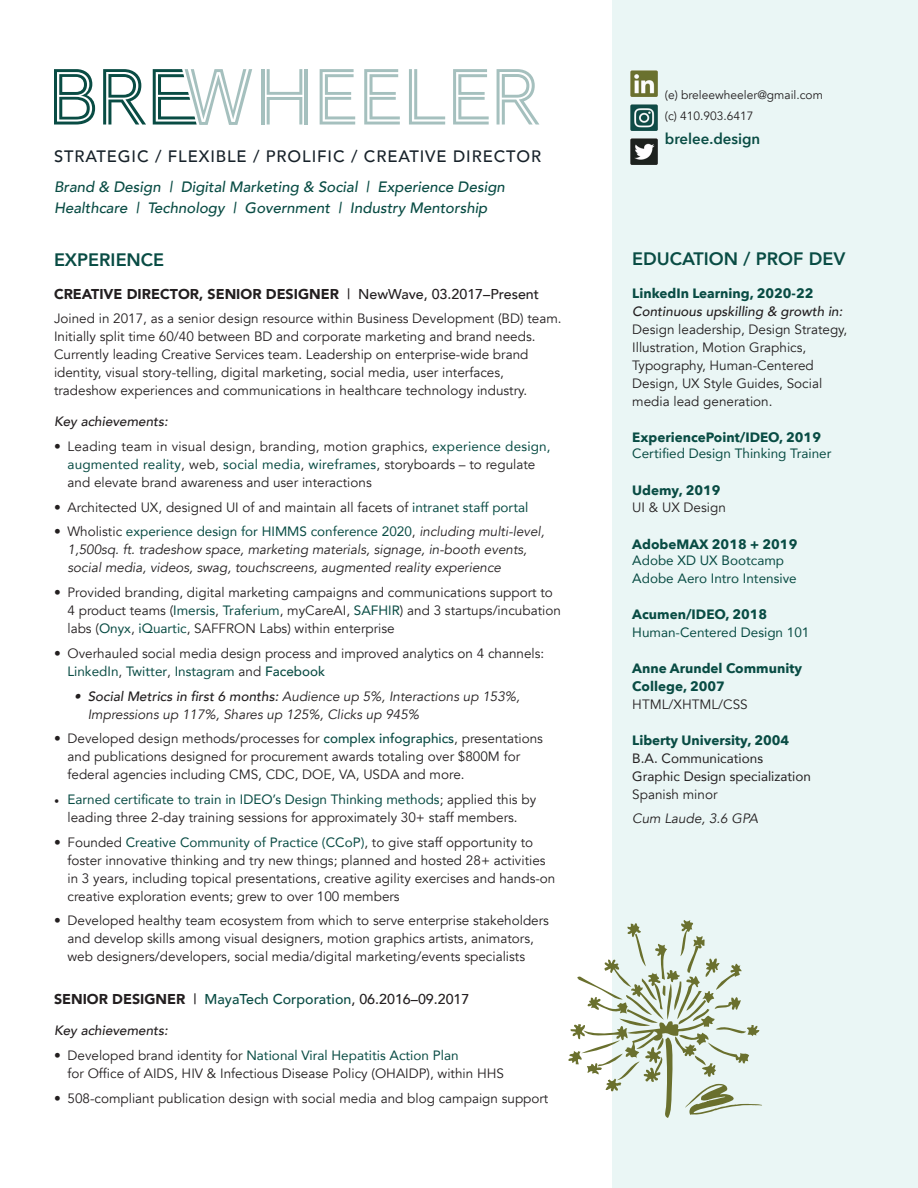
<style>
.page{position:relative;width:918px;height:1188px;background:#fff}
.page>*{position:absolute;margin:0;border:0;box-sizing:border-box;transform-origin:0 0}
.t1{font:800 18px "Avenir";color:#094c44}
.t2{font:500 16.5px "Avenir";letter-spacing:.055em;color:#17222a}
.t3{font:italic 500 15px/21px "Avenir";color:#094c44}
.t4{font:600 15px "Avenir Next";color:#094c44}
.t5{font:900 14.25px "Avenir";color:#231f20}
.t6{font:500 14.25px "Avenir";color:#094c44}
.t7{font:13.5px/18px "Avenir";color:#231f20}
.t8{font:italic 13.5px/18px "Avenir";color:#231f20}
.t9{font:700 13.5px/18px "Avenir Next";color:#094c44}
.t10{font:13.5px/18px "Avenir";color:#094c44}
.t11{font:italic 500 13.5px "Avenir";color:#231f20}
.t12{font:13.5px/18px "Avenir";color:#231f20}
.t13{font:12px/21px "Avenir";color:#231f20}
.s1{font-weight:500}
.s2{color:#094c44}
.s3{font-style:normal}
.s4{font-style:normal;color:#094c44}
.s5{font-weight:500;color:#094c44}
.s6{font-family:"Minion Pro"}
.s7{font-weight:900;color:#231f20}
.s8{color:#231f20}
</style>
<div class="page">
<div style="left:612px;top:0;width:306px;height:1188px;background:#eaf6f5"></div>
<svg style="left:54px;top:69px;width:41px;height:56px"></svg>
<svg style="left:103px;top:69px;width:43px;height:56px"></svg>
<svg style="left:153px;top:69px;width:99px;height:56px"></svg>
<hr style="left:305px;top:69px;width:3px;height:56px;background:#a5c0be">
<svg style="left:267px;top:69px;width:35px;height:56px"></svg>
<hr style="left:261px;top:69px;width:3px;height:56px;background:#a5c0be">
<svg style="left:320px;top:69px;width:35px;height:56px"></svg>
<svg style="left:364px;top:69px;width:36px;height:56px"></svg>
<svg style="left:409px;top:69px;width:36px;height:56px"></svg>
<svg style="left:453px;top:69px;width:36px;height:56px"></svg>
<svg style="left:497px;top:69px;width:42px;height:56px"></svg>
<img style="left:631px;top:70px;width:26px;height:27px">
<img style="left:631px;top:104px;width:26px;height:27px">
<img style="left:631px;top:138px;width:26px;height:27px">
<svg style="left:568px;top:920px;width:194px;height:198px"></svg>
<p class="t2" style="left:54px;top:142px;width:489px">STRATEGIC / FLEXIBLE / PROLIFIC / CREATIVE DIRECTOR</p>
<p class="t3" style="left:54px;top:177px;width:452px">Brand &amp; Design | Digital Marketing &amp; Social | Experience Design<br>Healthcare | Technology | Government | Industry Mentorship</p>
<h1 class="t1" style="left:54px;top:245px;width:112px">EXPERIENCE</h1>
<p class="t5" style="left:54px;top:281px;width:487px">CREATIVE DIRECTOR, SENIOR DESIGNER <span class="s1">| NewWave, 03.2017–Present</span></p>
<p class="t7" style="left:54px;top:310px;width:509px">Joined in 2017, as a senior design resource within Business Development (BD) team.<br>Initially split time 60/40 between BD and corporate marketing and brand needs.<br>Currently leading Creative Services team. Leadership on enterprise-wide brand identity, visual story-telling, digital marketing, social media, user interfaces, tradeshow experiences and communications in healthcare technology industry.</p>
<p class="t11" style="left:54px;top:413px;width:116px">Key achievements:</p>
<p class="t7" style="left:68px;top:437px;width:485px;text-indent:-14px">• Leading team in visual design, branding, motion graphics, <span class="s2">experience design, augmented reality</span>, web, <span class="s2">social media</span>, <span class="s2">wireframes</span>, storyboards – to regulate and elevate brand awareness and user interactions</p>
<p class="t7" style="left:54px;top:498px;width:476px">• Architected UX, designed UI of and maintain all facets of <span class="s2">intranet staff portal</span></p>
<p class="t8" style="left:68px;top:523px;width:479px;text-indent:-14px"><span class="s3">• Wholistic</span> <span class="s4">experience design for HIMMS conference 2020</span><span class="s3">,</span> including multi-level,<br>1,500sq. ft. tradeshow space, marketing materials, signage, in-booth events, social media, videos, swag, touchscreens, augmented reality experience</p>
<p class="t7" style="left:68px;top:584px;width:495px;text-indent:-14px">• Provided branding, digital marketing campaigns and communications support to<br>4 product teams (<span class="s2">Imersis</span>, <span class="s2">Traferium</span>, myCareAI, <span class="s2">SAFHIR</span>) and 3 startups/incubation labs (<span class="s2">Onyx</span>, <span class="s2">iQuartic</span>, SAFFRON Labs) within enterprise</p>
<p class="t7" style="left:68px;top:644px;width:478px;text-indent:-14px">• Overhauled social media design process and improved analytics on 4 channels:<br><span class="s2">LinkedIn</span>, <span class="s2">Twitter</span>, <span class="s2">Instagram</span> and <span class="s5">Facebook</span></p>
<p class="t8" style="left:88px;top:687px;width:434px;text-indent:-14px"><span class="s1">• Social Metrics in first 6 months:</span> Audience up 5%, Interactions up 153%,<br>Impressions up 117%, Shares up 125%, Clicks up 945%</p>
<p class="t7" style="left:68px;top:730px;width:477px;text-indent:-14px">• Developed design methods/processes for <span class="s5">complex infographics</span>, presentations and publications designed for procurement awards totaling over $800M for federal agencies including CMS, CDC, DOE, VA, USDA and more.</p>
<p class="t7" style="left:54px;top:791px;width:484px;text-align:center"><span class="s6">•</span> <span class="s2">Earned certificate to train in IDEO’s Design Thinking methods</span>; applied this by leading three 2-day training sessions for approximately 30+ staff members.</p>
<p class="t7" style="left:68px;top:833px;width:489px;text-indent:-14px">• Founded <span class="s2">Creative Community of Practice (CCoP)</span>, to give staff opportunity to foster innovative thinking and try new things; planned and hosted 28+ activities in 3 years, including topical presentations, creative agility exercises and hands-on creative exploration events; grew to over 100 members</p>
<p class="t7" style="left:68px;top:912px;width:483px;text-indent:-14px">• Developed healthy team ecosystem from which to serve enterprise stakeholders and develop skills among visual designers, motion graphics artists, animators, web designers/developers, social media/digital marketing/events specialists</p>
<p class="t6" style="left:54px;top:987px;width:417px"><span class="s7">SENIOR DESIGNER</span> <span class="s8">|</span> MayaTech Corporation<span class="s8">, 06.2016–09.2017</span></p>
<p class="t11" style="left:54px;top:1022px;width:116px">Key achievements:</p>
<p class="t7" style="left:68px;top:1046px;width:438px;text-indent:-14px">• Developed brand identity for <span class="s2">National Viral Hepatitis Action Plan<br></span>for Office of AIDS, HIV &amp; Infectious Disease Policy (OHAIDP), within HHS</p>
<p class="t7" style="left:54px;top:1089px;width:496px">• 508-compliant publication design with social media and blog campaign support</p>
<p class="t13" style="left:665px;top:85px;width:160px">(e) breleewheeler@gmail.com (c) 410.903.6417</p>
<p class="t4" style="left:665px;top:126px;width:97px">brelee.design</p>
<h1 class="t1" style="left:632px;top:245px;width:215px">EDUCATION / PROF DEV</h1>
<p class="t9" style="left:632px;top:284px;width:183px">LinkedIn Learning, 2020-22</p>
<p class="t11" style="left:632px;top:304px;width:212px">Continuous upskilling &amp; growth in:</p>
<p class="t7" style="left:632px;top:321px;width:216px">Design leadership, Design Strategy,<br>Illustration, Motion Graphics,<br>Typography, Human-Centered<br>Design, UX Style Guides, Social media lead generation.</p>
<p class="t9" style="left:632px;top:428px;width:190px">ExperiencePoint/IDEO, 2019</p>
<p class="t10" style="left:632px;top:444px;width:201px">Certified Design Thinking Trainer</p>
<p class="t9" style="left:632px;top:481px;width:90px">Udemy, 2019</p>
<p class="t7" style="left:632px;top:499px;width:95px">UI &amp; UX Design</p>
<p class="t9" style="left:632px;top:535px;width:167px">AdobeMAX 2018 + 2019</p>
<p class="t10" style="left:632px;top:551px;width:166px">Adobe XD UX Bootcamp<br>Adobe Aero Intro Intensive</p>
<p class="t9" style="left:632px;top:605px;width:137px">Acumen/IDEO, 2018</p>
<p class="t10" style="left:632px;top:623px;width:179px">Human-Centered Design 101</p>
<p class="t9" style="left:632px;top:659px;width:171px">Anne Arundel Community<br>College, 2007</p>
<p class="t7" style="left:632px;top:695px;width:117px">HTML/XHTML/CSS</p>
<p class="t9" style="left:632px;top:731px;width:159px">Liberty University, 2004</p>
<p class="t12" style="left:632px;top:749px;width:180px">B.A. Communications<br>Graphic Design specialization</p>
<p class="t7" style="left:632px;top:785px;width:87px">Spanish minor</p>
<p class="t8" style="left:632px;top:810px;width:127px">Cum Laude, 3.6 GPA</p>
</div>
